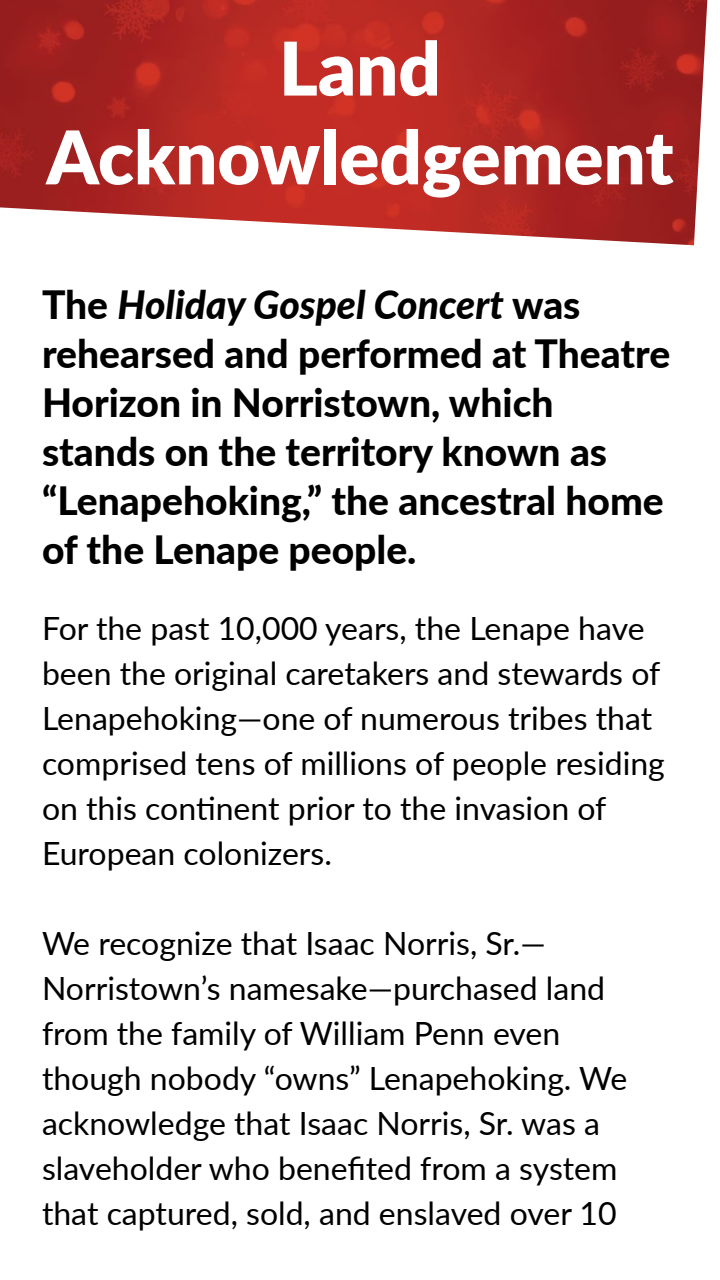
<style>
.page{position:relative;width:720px;height:1280px;background:#fff}
.page>*{position:absolute;margin:0;border:0;box-sizing:border-box;transform-origin:0 0}
.t1{font:900 74px/88.8px "Lato";color:#fff;text-align:center}
.t2{font:800 39px/49px "Lato";color:#000}
.t3{font:32px/45px "Lato";color:#000}
.s1{font-style:italic}
</style>
<div class="page">
<img style="left:0;top:0;width:707px;height:245px">
<h1 class="t1" style="left:46px;top:21px;width:629px">Land<br>Acknowledgement</h1>
<p class="t2" style="left:42px;top:279px;width:630px">The <span class="s1">Holiday Gospel Concert</span> was rehearsed and performed at Theatre<br>Horizon in Norristown, which stands on the territory known as “Lenapehoking,” the ancestral home of the Lenape people.</p>
<p class="t3" style="left:42px;top:605px;width:624px">For the past 10,000 years, the Lenape have been the original caretakers and stewards of Lenapehoking—one of numerous tribes that comprised tens of millions of people residing on this continent prior to the invasion of European colonizers.</p>
<p class="t3" style="left:42px;top:920px;width:587px">We recognize that Isaac Norris, Sr.— Norristown’s namesake—purchased land from the family of William Penn even though nobody “owns” Lenapehoking. We acknowledge that Isaac Norris, Sr. was a slaveholder who benefited from a system that captured, sold, and enslaved over 10</p>
</div>
